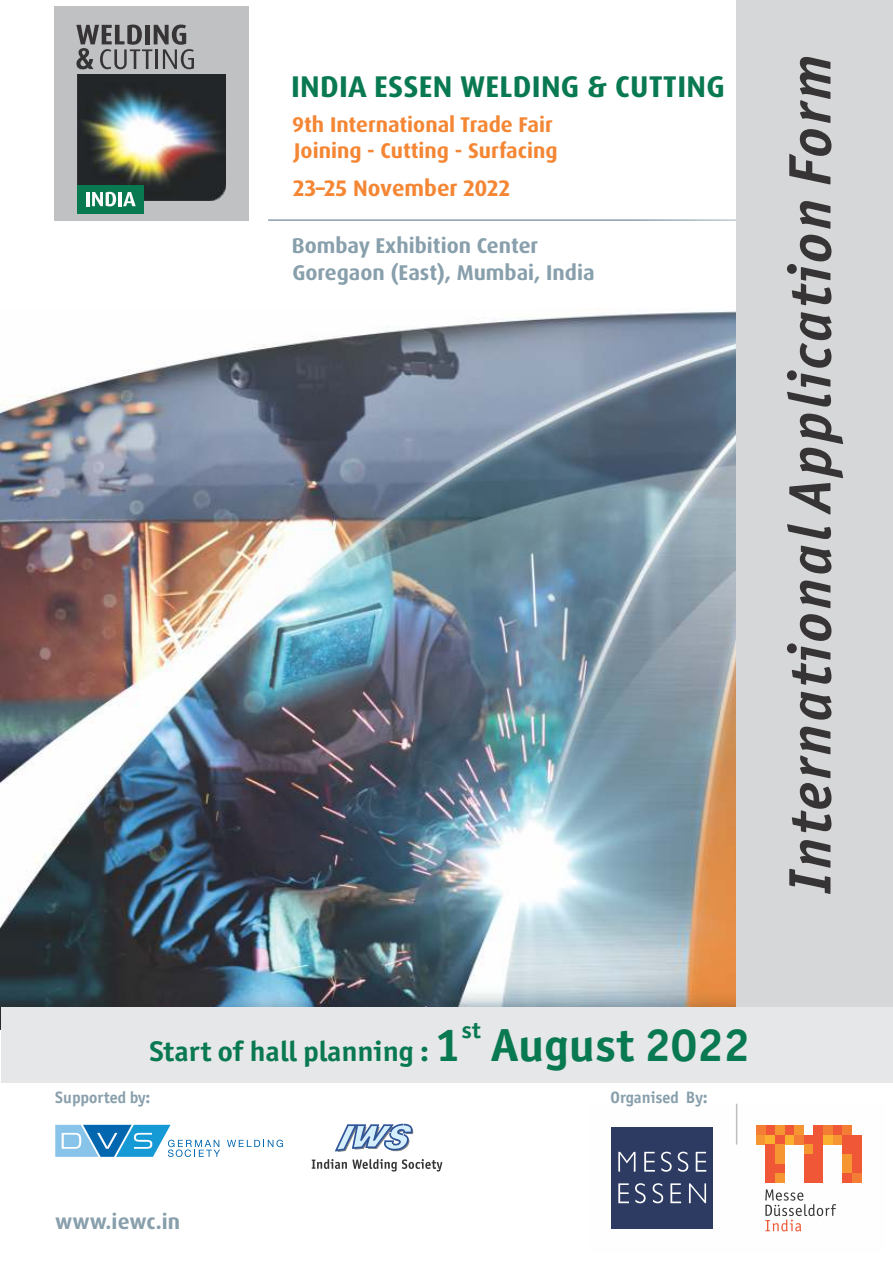
<style>
.page{position:relative;width:893px;height:1263px;background:#fff}
.page>*{position:absolute;margin:0;border:0;box-sizing:border-box;transform-origin:0 0}
.t1{font:italic 700 60px "Officina San ITC";letter-spacing:.05em;color:#373435}
.t2{font:700 30px "Dax Pro";letter-spacing:.01em;color:#097951}
.t3{font:700 28.5px "Officina San ITC";color:#097951;scale:1.05 1}
.t4{font:700 23.25px "Officina San ITC";color:#097951;scale:1.05 1}
.t5{font:700 22.5px "Dax Pro";color:#f48634}
.t6{font:700 21.3px/27px "Dax Pro";color:#889fac}
.t7{font:700 21.3px/25.5px "Dax Pro";color:#f48634}
.t8{font:700 16.5px "Officina San ITC";color:#889fac}
.s1{font-size:46.5px}
</style>
<div class="page">
<hr style="left:268px;top:219px;width:571px;height:2px;background:#889fac">
<div style="left:54px;top:6px;width:195px;height:214px;background:#bfc1c3"></div>
<img style="left:77px;top:74px;width:148px;height:127px">
<svg style="left:76px;top:25px;width:118px;height:44px"></svg>
<div style="left:77px;top:185px;width:66px;height:28px;background:#097951"></div>
<hr style="left:86px;top:192px;width:3px;height:14px;background:#fefefe">
<svg style="left:92px;top:192px;width:24px;height:14px"></svg>
<hr style="left:118px;top:192px;width:4px;height:14px;background:#fefefe">
<svg style="left:123px;top:192px;width:13px;height:14px"></svg>
<img style="left:0;top:311px;width:736px;height:718px">
<div style="left:736px;top:0;width:157px;height:1030px;background:#d6d7d9"></div>
<div style="left:1px;top:1007px;width:892px;height:75px;background:#e6e7e8"></div>
<svg style="left:227px;top:1140px;width:56px;height:7px"></svg>
<svg style="left:55px;top:1125px;width:165px;height:32px"></svg>
<svg style="left:312px;top:1159px;width:130px;height:12px"></svg>
<svg style="left:335px;top:1124px;width:79px;height:28px"></svg>
<div style="left:756px;top:1135px;width:9px;height:9px;background:#f69633"></div>
<div style="left:765px;top:1125px;width:10px;height:10px;background:#f05736"></div>
<div style="left:765px;top:1135px;width:10px;height:9px;background:#fbb12f"></div>
<div style="left:775px;top:1125px;width:10px;height:10px;background:#f69633"></div>
<div style="left:775px;top:1135px;width:10px;height:9px;background:#f05736"></div>
<div style="left:785px;top:1125px;width:9px;height:10px;background:#f05736"></div>
<div style="left:785px;top:1135px;width:9px;height:9px;background:#fbb12f"></div>
<div style="left:794px;top:1125px;width:10px;height:10px;background:#f69633"></div>
<div style="left:794px;top:1135px;width:10px;height:9px;background:#f47d35"></div>
<div style="left:823px;top:1125px;width:10px;height:10px;background:#f47d35"></div>
<div style="left:823px;top:1135px;width:10px;height:9px;background:#fbb12f"></div>
<div style="left:833px;top:1125px;width:9px;height:10px;background:#f05736"></div>
<div style="left:833px;top:1135px;width:9px;height:9px;background:#f69633"></div>
<div style="left:842px;top:1125px;width:10px;height:10px;background:#f47d35"></div>
<div style="left:842px;top:1135px;width:10px;height:19px;background:#f05736"></div>
<div style="left:852px;top:1135px;width:10px;height:38px;background:#f05736"></div>
<div style="left:765px;top:1144px;width:10px;height:39px;background:#f05736"></div>
<div style="left:775px;top:1144px;width:10px;height:20px;background:#f69633"></div>
<div style="left:775px;top:1164px;width:10px;height:9px;background:#f05736"></div>
<div style="left:775px;top:1173px;width:10px;height:10px;background:#f69633"></div>
<div style="left:842px;top:1154px;width:10px;height:19px;background:#f69633"></div>
<div style="left:852px;top:1173px;width:10px;height:10px;background:#f47d35"></div>
<div style="left:756px;top:1125px;width:9px;height:10px;background:#f47d35"></div>
<div style="left:804px;top:1135px;width:10px;height:9px;background:#f05736"></div>
<div style="left:804px;top:1144px;width:10px;height:10px;background:#f69633"></div>
<div style="left:804px;top:1154px;width:10px;height:29px;background:#f05736"></div>
<div style="left:814px;top:1125px;width:9px;height:58px;background:#f05736"></div>
<div style="left:842px;top:1173px;width:10px;height:10px;background:#f05736"></div>
<svg style="left:765px;top:1189px;width:71px;height:42px"></svg>
<hr style="left:736px;top:1104px;width:1px;height:40px;background:#bdbfc1">
<div style="left:611px;top:1127px;width:102px;height:102px;background:#2d3b62"></div>
<svg style="left:618px;top:1152px;width:88px;height:20px"></svg>
<svg style="left:618px;top:1183px;width:88px;height:20px"></svg>
<h2 class="t2" style="left:291px;top:74px;width:435px">INDIA ESSEN WELDING &amp; CUTTING</h2>
<p class="t7" style="left:292px;top:114px;width:267px">9th International Trade Fair<br>Joining - Cutting - Surfacing</p>
<p class="t5" style="left:293px;top:178px;width:219px">23–25 November 2022</p>
<p class="t6" style="left:292px;top:234px;width:304px">Bombay Exhibition Center<br>Goregaon (East), Mumbai, India</p>
<h1 class="t1" style="left:786px;top:893px;width:840px;rotate:-90deg">International Application Form</h1>
<p class="t4" style="left:461px;top:1020px;width:20px">st</p>
<h3 class="t3" style="left:149px;top:1040px;width:573px">Start of hall planning : <span class="s1">1 August 2022</span></h3>
<p class="t8" style="left:55px;top:1091px;width:97px">Supported by:</p>
<p class="t6" style="left:55px;top:1209px;width:126px">www.iewc.in</p>
<p class="t8" style="left:611px;top:1091px;width:99px">Organised By:</p>
</div>
